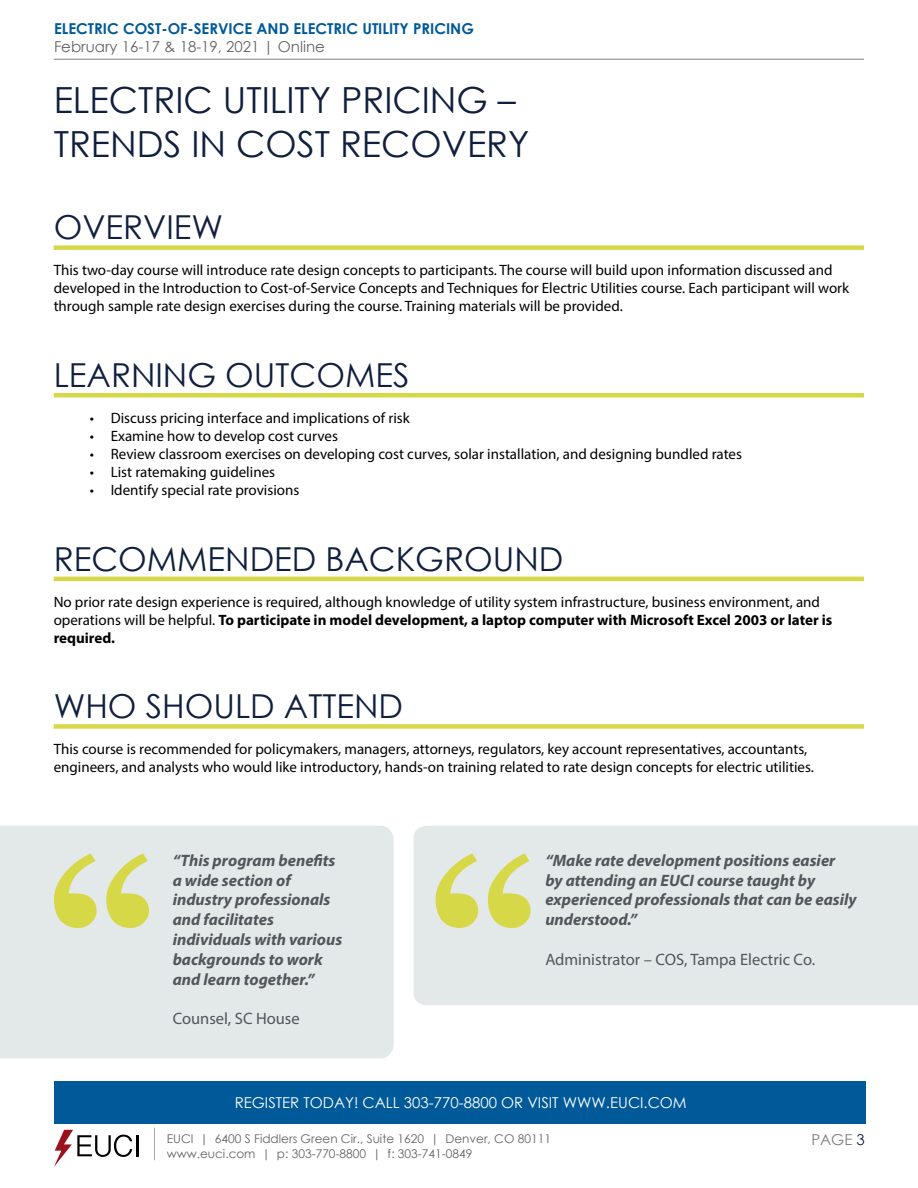
<style>
.page{position:relative;width:918px;height:1188px;background:#fff}
.page>*{position:absolute;margin:0;border:0;box-sizing:border-box;transform-origin:0 0}
.t1{font:36px/43.2px "Century Gothic";color:#101f3d}
.t2{font:33px "Century Gothic";color:#101f3d}
.t3{font:italic 700 16.5px/19.8px "Myriad Pro";color:#52555b}
.t4{font:16.5px "Myriad Pro";color:#52555b}
.t5{font:15px/18px "Myriad Pro";color:#000}
.t6{font:15px "Century Gothic";color:#fff}
.t7{font:700 15px "Century Gothic";color:#005998}
.t8{font:15px "Century Gothic";color:#636365}
.t9{font:15px "Century Gothic";color:#7d7c7b}
.t10{font:12px "Century Gothic";color:#636365}
.s1{font-weight:700}
.s2{color:#101f3d}
</style>
<div class="page">
<hr style="left:54px;top:59px;width:810px;height:1px;background:#101f3d">
<hr style="left:137px;top:1135px;width:2px;height:21px;background:#000">
<svg style="left:54px;top:1130px;width:78px;height:37px"></svg>
<hr style="left:154px;top:1128px;width:1px;height:32px;background:#a7a9ac">
<div style="left:54px;top:1082px;width:812px;height:42px;background:#005998"></div>
<div style="left:54px;top:245px;width:810px;height:5px;background:#d7d848"></div>
<div style="left:54px;top:393px;width:810px;height:5px;background:#d7d848"></div>
<hr style="left:54px;top:577px;width:810px;height:4px;background:#d7d848">
<div style="left:54px;top:724px;width:810px;height:5px;background:#d7d848"></div>
<div style="left:414px;top:826px;width:504px;height:179px;background:#e3e8e8"></div>
<svg style="left:436px;top:853px;width:95px;height:75px;background:#dde09a"></svg>
<div style="left:0;top:826px;width:394px;height:232px;background:#e3e8e8"></div>
<svg style="left:54px;top:853px;width:95px;height:75px;background:#dde09a"></svg>
<p class="t7" style="left:54px;top:17px;width:422px">ELECTRIC COST-OF-SERVICE AND ELECTRIC UTILITY PRICING</p>
<p class="t8" style="left:54px;top:36px;width:272px">February 16-17 &amp; 18-19, 2021 | Online</p>
<h1 class="t1" style="left:54px;top:78px;width:477px">ELECTRIC UTILITY PRICING –<br>TRENDS IN COST RECOVERY</h1>
<h2 class="t2" style="left:54px;top:204px;width:171px">OVERVIEW</h2>
<p class="t5" style="left:54px;top:261px;width:797px">This two-day course will introduce rate design concepts to participants. The course will build upon information discussed and developed in the Introduction to Cost-of-Service Concepts and Techniques for Electric Utilities course. Each participant will work through sample rate design exercises during the course. Training materials will be provided.</p>
<h2 class="t2" style="left:54px;top:352px;width:357px">LEARNING OUTCOMES</h2>
<p class="t5" style="left:90px;top:409px;width:322px">• Discuss pricing interface and implications of risk</p>
<p class="t5" style="left:90px;top:427px;width:250px">• Examine how to develop cost curves</p>
<p class="t5" style="left:90px;top:445px;width:654px">• Review classroom exercises on developing cost curves, solar installation, and designing bundled rates</p>
<p class="t5" style="left:90px;top:463px;width:187px">• List ratemaking guidelines</p>
<p class="t5" style="left:90px;top:481px;width:211px">• Identify special rate provisions</p>
<h2 class="t2" style="left:54px;top:536px;width:511px">RECOMMENDED BACKGROUND</h2>
<p class="t5" style="left:54px;top:592px;width:780px">No prior rate design experience is required, although knowledge of utility system infrastructure, business environment, and operations will be helpful. <span class="s1">To participate in model development, a laptop computer with Microsoft Excel 2003 or later is required.</span></p>
<h2 class="t2" style="left:54px;top:683px;width:351px">WHO SHOULD ATTEND</h2>
<p class="t5" style="left:54px;top:740px;width:762px">This course is recommended for policymakers, managers, attorneys, regulators, key account representatives, accountants, engineers, and analysts who would like introductory, hands-on training related to rate design concepts for electric utilities.</p>
<p class="t3" style="left:173px;top:850px;width:171px">“This program benefits a wide section of industry professionals and facilitates individuals with various backgrounds to work and learn together.”</p>
<p class="t4" style="left:173px;top:1009px;width:129px">Counsel, SC House</p>
<p class="t3" style="left:545px;top:850px;width:313px">“Make rate development positions easier by attending an EUCI course taught by experienced professionals that can be easily understood.”</p>
<p class="t4" style="left:545px;top:949px;width:271px">Administrator – COS, Tampa Electric Co.</p>
<p class="t6" style="left:235px;top:1092px;width:454px">REGISTER TODAY! CALL 303-770-8800 OR VISIT WWW.EUCI.COM</p>
<p class="t10" style="left:167px;top:1130px;width:386px">EUCI | 6400 S Fiddlers Green Cir., Suite 1620 | Denver, CO 80111</p>
<p class="t9" style="left:811px;top:1129px;width:55px">PAGE <span class="s2">3</span></p>
<p class="t10" style="left:167px;top:1145px;width:307px">www.euci.com | p: 303-770-8800 | f: 303-741-0849</p>
</div>
